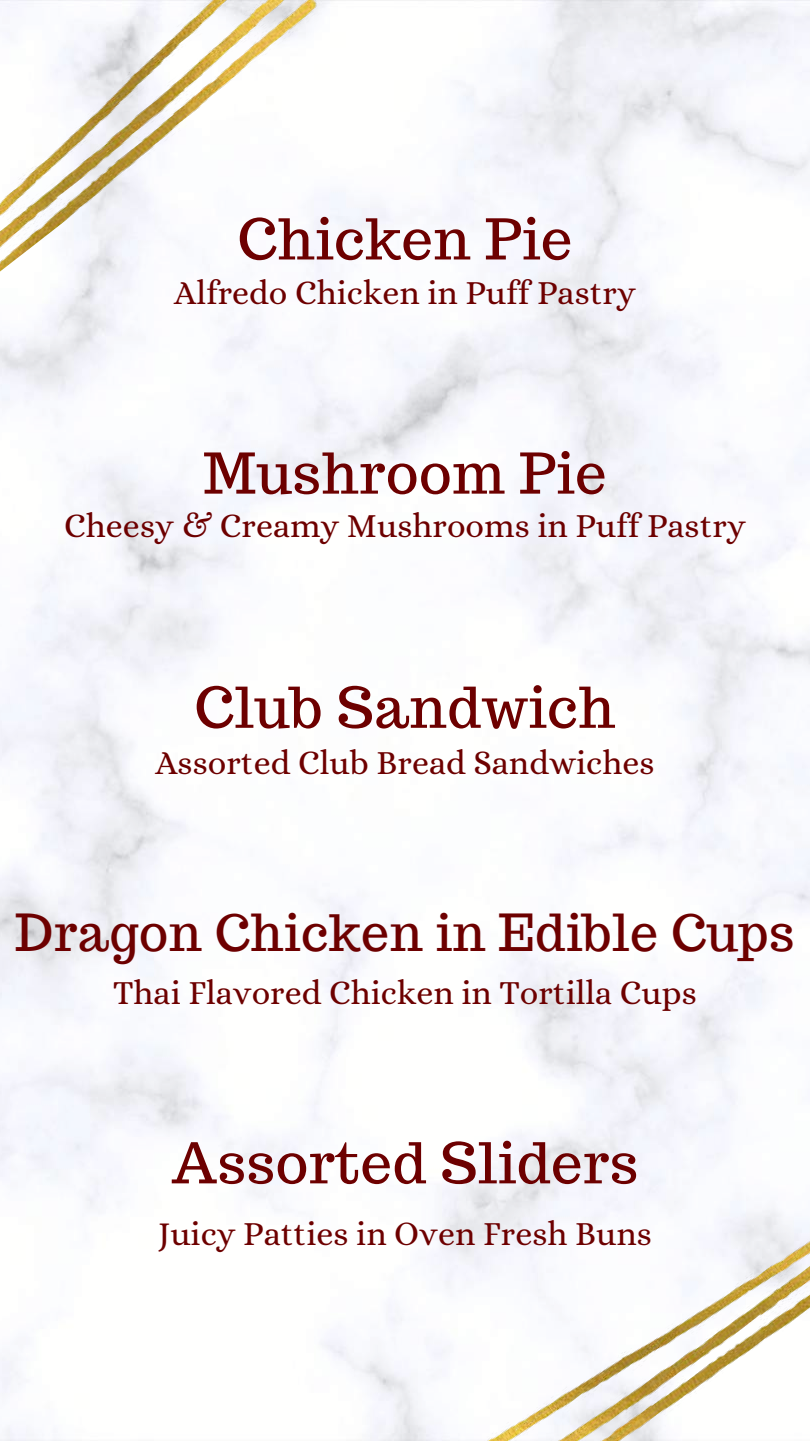
<style>
.page{position:relative;width:810px;height:1441px;background:#fff}
.page>*{position:absolute;margin:0;border:0;box-sizing:border-box;transform-origin:0 0}
.t1{font:56px "Trocchi";letter-spacing:.01em;color:#6d0000}
.t2{font:50px "Trocchi";letter-spacing:.01em;color:#6d0000}
.t3{font:34px "Alice";color:#6d0000}
</style>
<div class="page">
<img style="left:0;top:0;width:383px;height:327px">
<img style="left:404px;top:1143px;width:406px;height:297px">
<h1 class="t1" style="left:237px;top:202px;width:336px">Chicken Pie</h1>
<p class="t3" style="left:174px;top:273px;width:463px">Alfredo Chicken in Puff Pastry</p>
<h1 class="t1" style="left:203px;top:436px;width:405px">Mushroom Pie</h1>
<p class="t3" style="left:64px;top:506px;width:683px">Cheesy &amp; Creamy Mushrooms in Puff Pastry</p>
<h1 class="t1" style="left:194px;top:670px;width:423px">Club Sandwich</h1>
<p class="t3" style="left:155px;top:742px;width:501px">Assorted Club Bread Sandwiches</p>
<h2 class="t2" style="left:15px;top:900px;width:781px">Dragon Chicken in Edible Cups</h2>
<p class="t3" style="left:113px;top:972px;width:585px">Thai Flavored Chicken in Tortilla Cups</p>
<h1 class="t1" style="left:172px;top:1126px;width:468px">Assorted Sliders</h1>
<p class="t3" style="left:158px;top:1213px;width:495px">Juicy Patties in Oven Fresh Buns</p>
</div>
